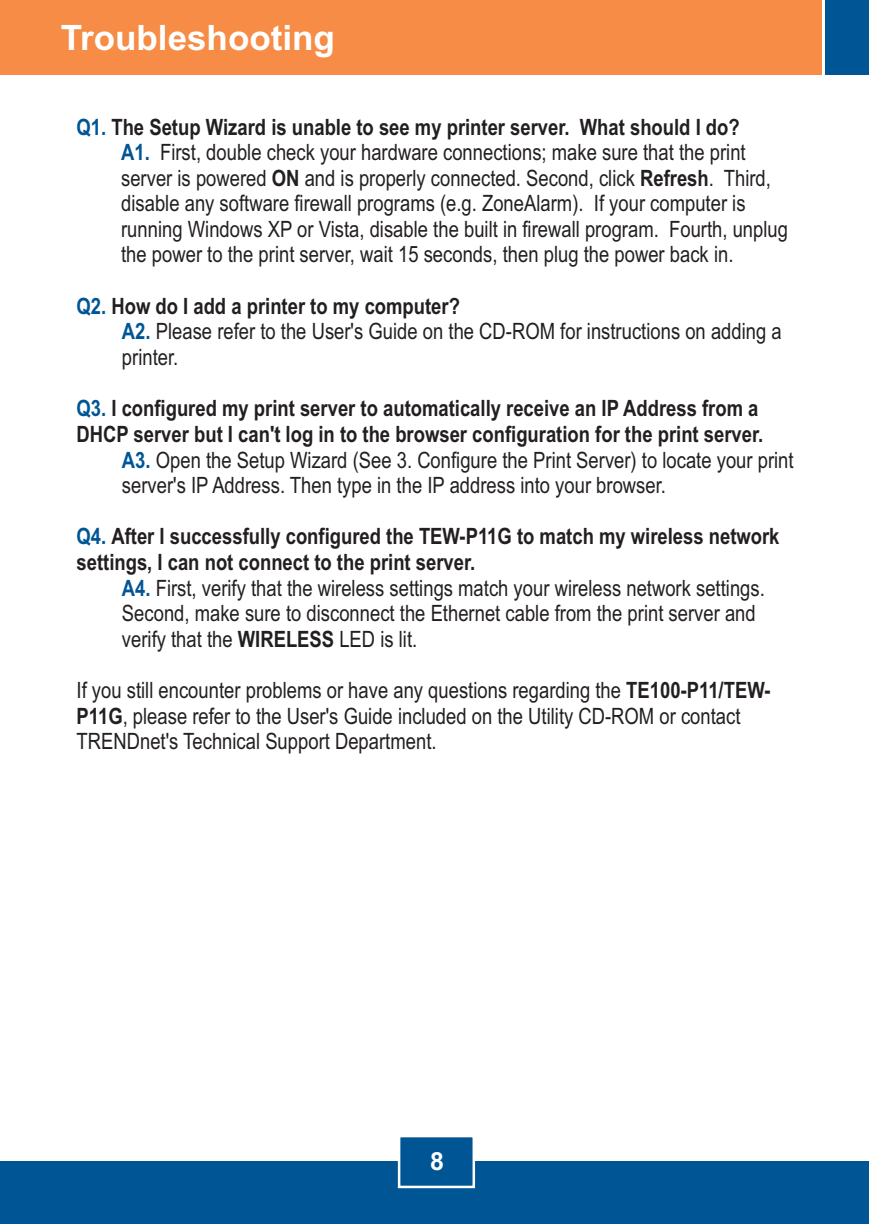
<style>
.page{position:relative;width:869px;height:1224px;background:#fff}
.page>*{position:absolute;margin:0;border:0;box-sizing:border-box;transform-origin:0 0}
.t1{font:700 35px "Arial";color:#fff}
.t2{font:700 25px "Arial";color:#fff}
.t3{font:22.5px/25.5px "Arial Narrow";color:#231f20}
.t4{font:700 22.5px/25.8px "Arial Narrow";color:#231f20}
.s1{color:#005595}
.s2{font-weight:700}
.s3{font-weight:700;color:#005595}
</style>
<div class="page">
<div style="left:0;top:1161px;width:869px;height:63px;background:#005595"></div>
<div style="left:0;top:0;width:822px;height:75px;background:#f68c45"></div>
<div style="left:825px;top:0;width:44px;height:75px;background:#005595"></div>
<svg style="left:397px;top:1137px;width:79px;height:52px"></svg>
<h1 class="t1" style="left:61px;top:24px;width:276px">Troubleshooting</h1>
<p class="t4" style="left:121px;top:116px;width:620px;text-indent:-45px"><span class="s1">Q1.</span> The Setup Wizard is unable to see my printer server. What should I do?<br><span class="s1">A1.</span></p>
<p class="t3" style="left:121px;top:142px;width:668px;text-indent:39px">First, double check your hardware connections; make sure that the print server is powered <span class="s2">ON</span> and is properly connected. Second, click <span class="s2">Refresh</span>. Third, disable any software firewall programs (e.g. ZoneAlarm). If your computer is running Windows XP or Vista, disable the built in firewall program. Fourth, unplug the power to the print server, wait 15 seconds, then plug the power back in.</p>
<p class="t3" style="left:122px;top:295px;width:661px;text-indent:-45px"><span class="s3">Q2.</span> <span class="s2">How do I add a printer to my computer?<br></span><span class="s3">A2.</span> Please refer to the User's Guide on the CD-ROM for instructions on adding a</p>
<p class="t3" style="left:122px;top:346px;width:58px">printer.</p>
<p class="t4" style="left:77px;top:397px;width:683px"><span class="s1">Q3.</span> I configured my print server to automatically receive an IP Address from a</p>
<p class="t3" style="left:122px;top:449px;width:673px"><span class="s3">A3.</span> Open the Setup Wizard (See 3. Configure the Print Server) to locate your print</p>
<p class="t4" style="left:77px;top:423px;width:688px">DHCP server but I can't log in to the browser configuration for the print server.</p>
<p class="t3" style="left:122px;top:474px;width:546px">server's IP Address. Then type in the IP address into your browser.</p>
<p class="t4" style="left:77px;top:525px;width:705px"><span class="s1">Q4.</span> After I successfully configured the TEW-P11G to match my wireless network</p>
<p class="t3" style="left:122px;top:577px;width:644px"><span class="s3">A4.</span> First, verify that the wireless settings match your wireless network settings.</p>
<p class="t4" style="left:77px;top:551px;width:400px">settings, I can not connect to the print server.</p>
<p class="t3" style="left:122px;top:602px;width:635px">Second, make sure to disconnect the Ethernet cable from the print server and verify that the <span class="s2">WIRELESS</span> LED is lit.</p>
<p class="t3" style="left:77px;top:679px;width:695px">If you still encounter problems or have any questions regarding the <span class="s2">TE100-P11/TEW-<br>P11G</span>, please refer to the User's Guide included on the Utility CD-ROM or contact<br>TRENDnet's Technical Support Department.</p>
<p class="t2" style="left:430px;top:1152px;width:15px">8</p>
</div>
